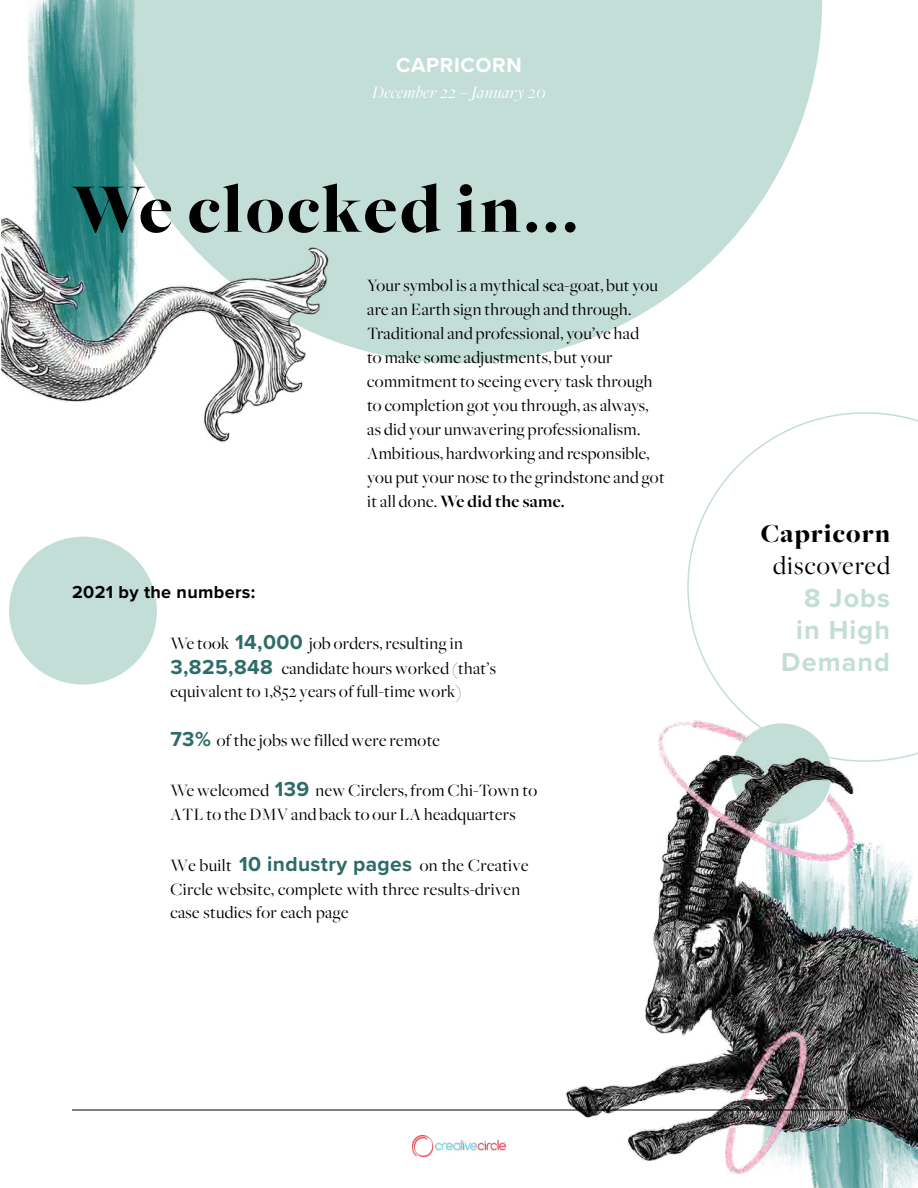
<style>
.page{position:relative;width:918px;height:1188px;background:#fff}
.page>*{position:absolute;margin:0;border:0;box-sizing:border-box;transform-origin:0 0}
.t1{font:900 72px "Freight Big";letter-spacing:.035em;color:#000}
.t2{font:700 27px/32.4px "Proxima Nova";letter-spacing:.04em;color:#c3ded7;text-align:right}
.t3{font:27px "Freight Big";letter-spacing:.04em;color:#000}
.t4{font:900 27px "Freight Big";letter-spacing:.04em;color:#000}
.t5{font:700 21px "Proxima Nova";letter-spacing:.03em;color:#fff}
.t6{font:18px/24px "Freight Big";letter-spacing:.02em;color:#000}
.t7{font:18px/23.4px "Freight Big Pro";letter-spacing:.02em;color:#000}
.t8{font:italic 18px "Freight Big Pro";letter-spacing:.02em;color:#fff}
.t9{font:700 18px "Proxima Nova";letter-spacing:.02em;color:#000}
.s1{font-weight:700}
.s2{font-family:"Proxima Nova";font-weight:700;font-size:21px;color:#2e6c69}
.s3{font-family:"Proxima Nova";font-weight:700;font-size:21px;color:#2d6c69}
</style>
<div class="page">
<img style="left:1px;top:0;width:917px;height:1188px">
<img style="left:412px;top:1136px;width:94px;height:20px">
<hr style="left:72px;top:1110px;width:774px;height:1px;background:#000">
<svg style="left:687px;top:412px;width:231px;height:350px"></svg>
<p class="t5" style="left:396px;top:49px;width:127px">CAPRICORN</p>
<p class="t8" style="left:372px;top:81px;width:175px">December 22 – January 20</p>
<h1 class="t1" style="left:72px;top:170px;width:508px">We clocked in...</h1>
<p class="t9" style="left:72px;top:579px;width:185px">2021 by the numbers:</p>
<p class="t6" style="left:367px;top:274px;width:299px">Your symbol is a mythical sea-goat, but you are an Earth sign through and through.<br>Traditional and professional, you’ve had<br>to make some adjustments, but your commitment to seeing every task through to completion got you through, as always, as did your unwavering professionalism.<br>Ambitious, hardworking and responsible, you put your nose to the grindstone and got it all done. <span class="s1">We did the same.</span></p>
<p class="t6" style="left:170px;top:631px;width:327px;line-height:25.5px">We took <span class="s2">14,000</span> job orders, resulting in<br><span class="s2">3,825,848</span> candidate hours worked (that’s</p>
<p class="t6" style="left:170px;top:680px;width:293px">equivalent to 1,852 years of full-time work)</p>
<p class="t6" style="left:170px;top:728px;width:271px"><span class="s2">73%</span> of the jobs we filled were remote</p>
<p class="t6" style="left:170px;top:779px;width:368px">We welcomed <span class="s2">139</span> new Circlers, from Chi-Town to<br>ATL to the DMV and back to our LA headquarters</p>
<p class="t7" style="left:170px;top:853px;width:360px">We built <span class="s3">10 industry pages</span> on the Creative<br>Circle website, complete with three results-driven case studies for each page</p>
<h2 class="t4" style="left:761px;top:519px;width:131px">Capricorn</h2>
<h2 class="t3" style="left:773px;top:551px;width:118px">discovered</h2>
<h2 class="t2" style="left:781px;top:581px;width:110px">8 Jobs in High<br>Demand</h2>
</div>
